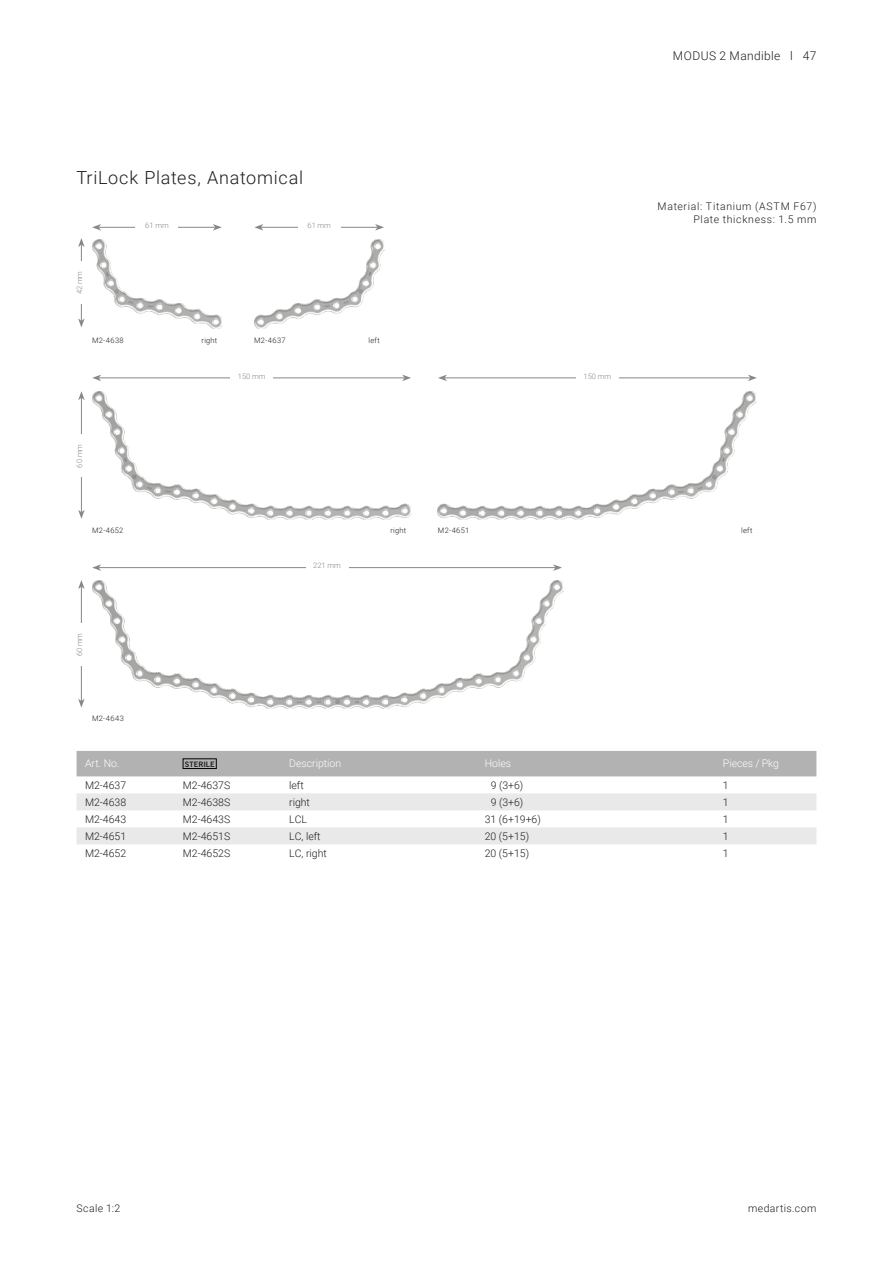
<style>
.page{position:relative;width:893px;height:1263px;background:#fff}
.page>*{position:absolute;margin:0;border:0;box-sizing:border-box;transform-origin:0 0}
._05_subtitle_12pt{font:300 18px "Roboto";letter-spacing:.04em;color:#1d1d1b}
.t1{font:300 12px "Roboto";letter-spacing:.03em;color:#1d1d1b}
._26_table_body_7pt{font:300 10.5px "Roboto";color:#1d1d1b}
._22_article_informat{font:300 10.5px/13.5px "Roboto";letter-spacing:.065em;color:#1d1d1b;text-align:right}
._25_table_head_7pt{font:300 10.5px "Roboto";color:#fff}
._22_article_informat-2{font:300 10.5px "Roboto";letter-spacing:.04em;color:#1d1d1b}
._12_caption_left_7pt{font:300 10.5px "Roboto";letter-spacing:.04em;color:#1d1d1b}
._23_caption_left_5pt{font:300 7.5px "Roboto";letter-spacing:.03em;color:#1d1d1b}
.t2{font:300 7.5px "Roboto";color:#878787}
.t3{font:7.5px "Trade Gothic LT Com Bd 2";color:#1d1d1b}
</style>
<div class="page">
<div style="left:77px;top:751px;width:739px;height:25px;background:#b2b2b2"></div>
<svg style="left:77px;top:793px;width:739px;height:51px"></svg>
<div style="left:183px;top:758px;width:34px;height:11px;border:1px solid #020304"></div>
<hr style="left:445px;top:378px;width:305px;height:1px;background:#878787">
<svg style="left:748px;top:375px;width:9px;height:6px"></svg>
<svg style="left:438px;top:375px;width:9px;height:6px"></svg>
<div style="left:576px;top:373px;width:43px;height:8px;background:#fff"></div>
<img style="left:438px;top:391px;width:319px;height:129px">
<hr style="left:99px;top:378px;width:306px;height:1px;background:#878787">
<svg style="left:402px;top:375px;width:9px;height:6px"></svg>
<svg style="left:92px;top:375px;width:9px;height:6px"></svg>
<div style="left:230px;top:373px;width:43px;height:8px;background:#fff"></div>
<img style="left:92px;top:391px;width:319px;height:129px">
<hr style="left:81px;top:398px;width:1px;height:114px;background:#878787">
<svg style="left:78px;top:391px;width:7px;height:9px"></svg>
<svg style="left:78px;top:510px;width:7px;height:9px"></svg>
<div style="left:77px;top:435px;width:8px;height:42px;background:#fff"></div>
<hr style="left:99px;top:567px;width:456px;height:1px;background:#878787">
<svg style="left:553px;top:564px;width:9px;height:7px"></svg>
<svg style="left:92px;top:564px;width:9px;height:7px"></svg>
<div style="left:306px;top:563px;width:42px;height:8px;background:#fff"></div>
<img style="left:92px;top:580px;width:471px;height:128px">
<hr style="left:81px;top:587px;width:1px;height:114px;background:#878787">
<svg style="left:78px;top:580px;width:7px;height:9px"></svg>
<svg style="left:78px;top:699px;width:7px;height:9px"></svg>
<div style="left:77px;top:623px;width:8px;height:43px;background:#fff"></div>
<hr style="left:261px;top:227px;width:116px;height:1px;background:#878787">
<svg style="left:375px;top:224px;width:9px;height:7px"></svg>
<svg style="left:254px;top:224px;width:9px;height:7px"></svg>
<div style="left:298px;top:222px;width:42px;height:9px;background:#fff"></div>
<img style="left:254px;top:239px;width:130px;height:90px">
<hr style="left:99px;top:227px;width:116px;height:1px;background:#878787">
<svg style="left:213px;top:224px;width:9px;height:7px"></svg>
<svg style="left:92px;top:224px;width:9px;height:7px"></svg>
<div style="left:136px;top:222px;width:42px;height:9px;background:#fff"></div>
<img style="left:92px;top:239px;width:130px;height:90px">
<hr style="left:81px;top:245px;width:1px;height:76px;background:#878787">
<svg style="left:78px;top:238px;width:7px;height:9px"></svg>
<svg style="left:78px;top:318px;width:7px;height:9px"></svg>
<div style="left:77px;top:261px;width:8px;height:43px;background:#fff"></div>
<p class="_05_subtitle_12pt" style="left:77px;top:165px;width:228px">TriLock Plates, Anatomical</p>
<p class="t2" style="left:74px;top:294px;width:25px;rotate:-90deg">42 mm</p>
<p class="_23_caption_left_5pt" style="left:92px;top:335px;width:33px">M2-4638</p>
<p class="t2" style="left:145px;top:220px;width:25px">61 mm</p>
<p class="t2" style="left:74px;top:468px;width:25px;rotate:-90deg">60 mm</p>
<p class="_23_caption_left_5pt" style="left:92px;top:525px;width:33px">M2-4652</p>
<p class="t2" style="left:74px;top:656px;width:25px;rotate:-90deg">60 mm</p>
<p class="_23_caption_left_5pt" style="left:92px;top:713px;width:33px">M2-4643</p>
<p class="t2" style="left:307px;top:220px;width:25px">61 mm</p>
<p class="_23_caption_left_5pt" style="left:202px;top:335px;width:17px">right</p>
<p class="_23_caption_left_5pt" style="left:254px;top:335px;width:33px">M2-4637</p>
<p class="t2" style="left:238px;top:371px;width:29px">150 mm</p>
<p class="t2" style="left:313px;top:560px;width:29px">221 mm</p>
<p class="_23_caption_left_5pt" style="left:369px;top:335px;width:13px">left</p>
<p class="_23_caption_left_5pt" style="left:390px;top:525px;width:17px">right</p>
<p class="_23_caption_left_5pt" style="left:438px;top:525px;width:33px">M2-4651</p>
<p class="t1" style="left:673px;top:47px;width:145px">MODUS 2 Mandible l 47</p>
<p class="_22_article_informat" style="left:658px;top:199px;width:160px">Material: Titanium (ASTM F67)<br>Plate thickness: 1.5 mm</p>
<p class="t2" style="left:584px;top:371px;width:29px">150 mm</p>
<p class="_23_caption_left_5pt" style="left:741px;top:525px;width:13px">left</p>
<p class="_25_table_head_7pt" style="left:85px;top:756px;width:36px">Art. No.</p>
<p class="t3" style="left:185px;top:759px;width:31px">STERILE</p>
<p class="_25_table_head_7pt" style="left:289px;top:756px;width:54px">Description</p>
<p class="_25_table_head_7pt" style="left:485px;top:756px;width:28px">Holes</p>
<p class="_25_table_head_7pt" style="left:723px;top:756px;width:58px">Pieces / Pkg</p>
<p class="_26_table_body_7pt" style="left:85px;top:777px;width:43px">M2-4637</p>
<p class="_26_table_body_7pt" style="left:183px;top:777px;width:49px">M2-4637S</p>
<p class="_26_table_body_7pt" style="left:289px;top:777px;width:16px">left</p>
<p class="_26_table_body_7pt" style="left:491px;top:777px;width:34px">9 (3+6)</p>
<p class="_26_table_body_7pt" style="left:723px;top:777px;width:7px">1</p>
<p class="_26_table_body_7pt" style="left:85px;top:794px;width:43px">M2-4638</p>
<p class="_26_table_body_7pt" style="left:183px;top:794px;width:49px">M2-4638S</p>
<p class="_26_table_body_7pt" style="left:289px;top:794px;width:22px">right</p>
<p class="_26_table_body_7pt" style="left:491px;top:794px;width:34px">9 (3+6)</p>
<p class="_26_table_body_7pt" style="left:723px;top:794px;width:7px">1</p>
<p class="_26_table_body_7pt" style="left:85px;top:811px;width:43px">M2-4643</p>
<p class="_26_table_body_7pt" style="left:183px;top:811px;width:49px">M2-4643S</p>
<p class="_26_table_body_7pt" style="left:289px;top:811px;width:19px">LCL</p>
<p class="_26_table_body_7pt" style="left:485px;top:811px;width:58px">31 (6+19+6)</p>
<p class="_26_table_body_7pt" style="left:723px;top:811px;width:7px">1</p>
<p class="_26_table_body_7pt" style="left:85px;top:829px;width:43px">M2-4651</p>
<p class="_26_table_body_7pt" style="left:183px;top:829px;width:49px">M2-4651S</p>
<p class="_26_table_body_7pt" style="left:289px;top:829px;width:33px">LC, left</p>
<p class="_26_table_body_7pt" style="left:485px;top:829px;width:46px">20 (5+15)</p>
<p class="_26_table_body_7pt" style="left:723px;top:829px;width:7px">1</p>
<p class="_26_table_body_7pt" style="left:85px;top:846px;width:43px">M2-4652</p>
<p class="_26_table_body_7pt" style="left:183px;top:846px;width:49px">M2-4652S</p>
<p class="_26_table_body_7pt" style="left:289px;top:846px;width:39px">LC, right</p>
<p class="_26_table_body_7pt" style="left:485px;top:846px;width:46px">20 (5+15)</p>
<p class="_26_table_body_7pt" style="left:723px;top:846px;width:7px">1</p>
<p class="_12_caption_left_7pt" style="left:77px;top:1201px;width:45px">Scale 1:2</p>
<p class="_22_article_informat-2" style="left:748px;top:1201px;width:70px">medartis.com</p>
</div>
